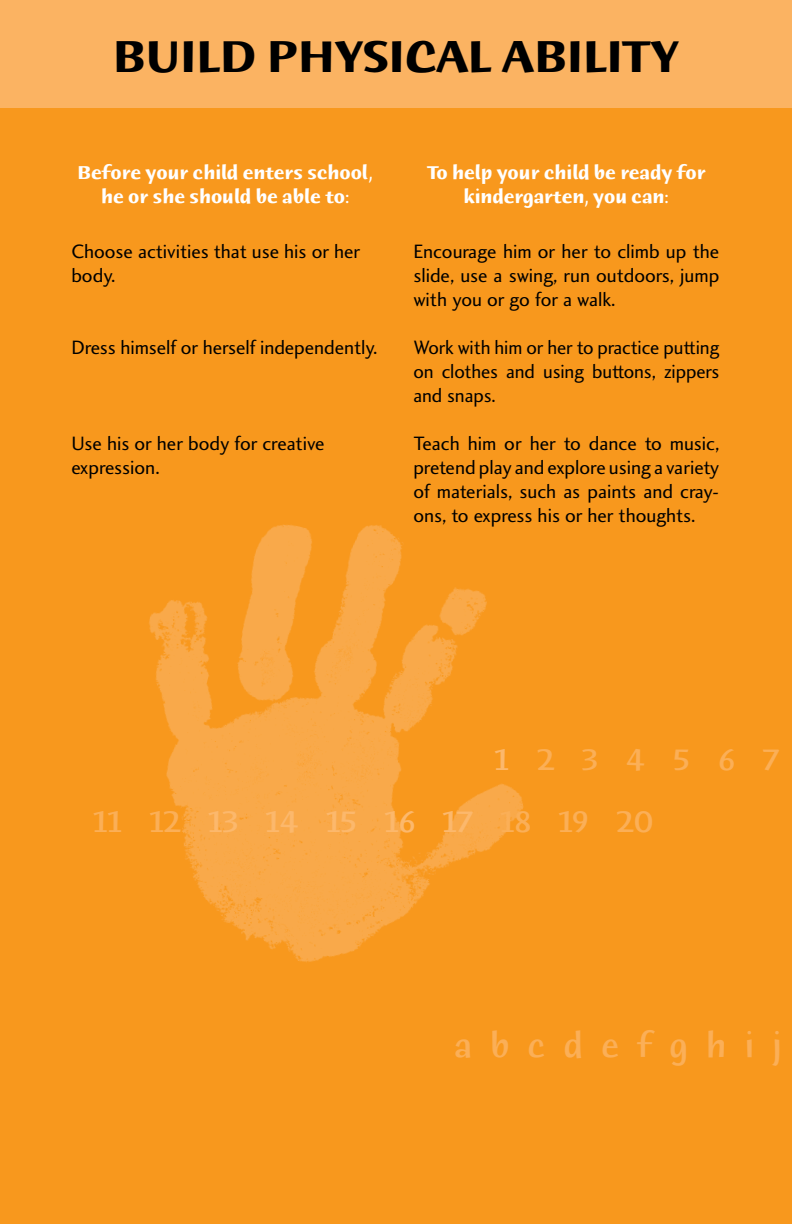
<style>
.page{position:relative;width:792px;height:1224px;background:#f8981d}
.page>*{position:absolute;margin:0;border:0;box-sizing:border-box;transform-origin:0 0}
.t1{font:700 48px "Humana Sans ITC";color:#000}
.t2{font:500 36px "Humana Sans ITC";letter-spacing:.5em;color:#fbaf57}
.t3{font:500 32px "Humana Sans ITC";color:#fbaf57}
.t4{font:20px/24px "Charlotte Sans Book Plain";color:#000;text-align:justify}
.t5{font:700 20px "Humana Sans ITC";color:#fff}
.s1{color:#fcb86c}
</style>
<div class="page">
<div style="left:0;top:0;width:792px;height:108px;background:#fbb362"></div>
<img style="left:149px;top:524px;width:375px;height:438px">
<h1 class="t1" style="left:113px;top:32px;width:567px">BUILD PHYSICAL ABILITY</h1>
<p class="t5" style="left:78px;top:162px;width:297px">Before your child enters school,</p>
<p class="t5" style="left:427px;top:162px;width:280px">To help your child be ready for</p>
<p class="t5" style="left:101px;top:186px;width:250px">he or she should be able to:</p>
<p class="t5" style="left:464px;top:186px;width:207px">kindergarten, you can:</p>
<p class="t4" style="left:71px;top:239px;width:290px">Choose activities that use his or her</p>
<p class="t4" style="left:413px;top:239px;width:307px">Encourage him or her to climb up the</p>
<p class="t4" style="left:71px;top:263px;width:46px">body.</p>
<p class="t4" style="left:413px;top:263px;width:308px">slide, use a swing, run outdoors, jump with you or go for a walk.</p>
<p class="t4" style="left:71px;top:335px;width:308px">Dress himself or herself independently.</p>
<p class="t4" style="left:413px;top:335px;width:308px">Work with him or her to practice putting on clothes and using buttons, zippers and snaps.</p>
<p class="t4" style="left:71px;top:431px;width:255px">Use his or her body for creative</p>
<p class="t4" style="left:413px;top:431px;width:308px">Teach him or her to dance to music,</p>
<p class="t4" style="left:71px;top:455px;width:90px">expression.</p>
<p class="t4" style="left:413px;top:455px;width:307px">pretend play and explore using a variety of materials, such as paints and cray&shy;ons, to express his or her thoughts.</p>
<p class="t3" style="left:496px;top:743px;width:285px"><span class="s1">1</span> 2 3 4 5 6 7</p>
<p class="t3" style="left:94px;top:805px;width:561px">11 12 <span class="s1">13 14 15 16 17</span> 18 19 20</p>
<h2 class="t2" style="left:454px;top:1027px;width:330px">abcdefghij</h2>
</div>
